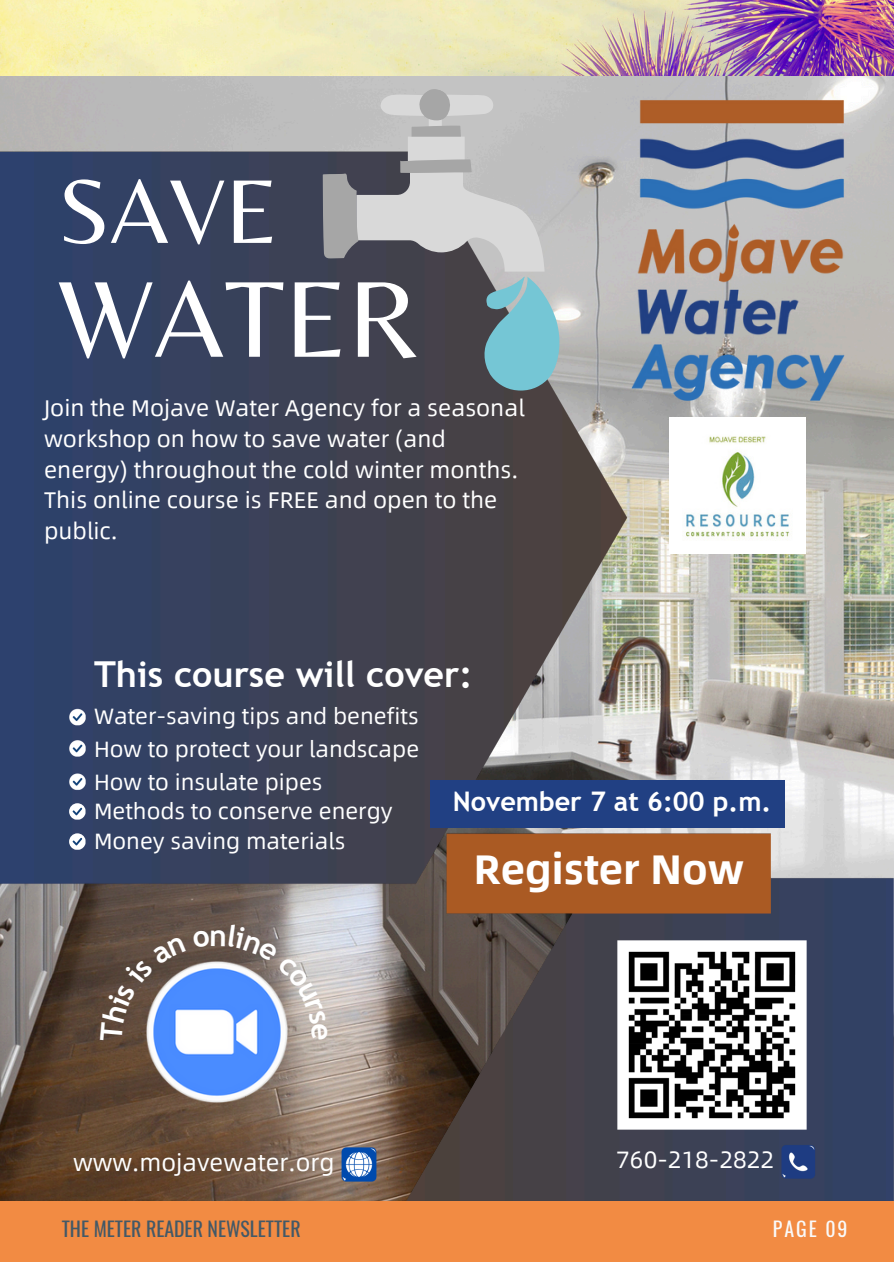
<style>
.page{position:relative;width:894px;height:1264px;background:#fff}
.page>*{position:absolute;margin:0;border:0;box-sizing:border-box;transform-origin:0 0}
.t1{font:112.35px "Belleza";color:#fff}
.t2{font:94.05px "Belleza";color:#fff}
.t3{font:700 41.55px "Alibaba Sans";color:#fff}
.t4{font:700 35.7px "Trebuchet MS";color:#fff}
.t5{font:700 27px "Trebuchet MS";color:#fff}
.t6{font:23.85px "Alibaba Sans";color:#fff}
.t7{font:22.8px/30.6px "Alibaba Sans";color:#fff}
.t8{font:22.2px/32.8px "Alibaba Sans";color:#fff;text-align:justify}
.t9{font:19.8px "Oswald";color:#435967}
.t10{font:19.8px "Oswald";letter-spacing:.1em;color:#fafafa}
</style>
<div class="page">
<img style="left:0;top:75px;width:893px;height:69px">
<img style="left:0;top:144px;width:893px;height:1056px">
<img style="left:627px;top:96px;width:220px;height:309px">
<img style="left:147px;top:961px;width:140px;height:141px">
<svg style="left:69px;top:803px;width:16px;height:16px"></svg>
<svg style="left:69px;top:833px;width:16px;height:16px"></svg>
<img style="left:669px;top:417px;width:136px;height:136px">
<svg style="left:322px;top:89px;width:222px;height:182px;background:#afafb1"></svg>
<svg style="left:484px;top:277px;width:75px;height:113px;background:#7bb4bf"></svg>
<div style="left:430px;top:780px;width:354px;height:48px;background:#214083"></div>
<img style="left:610px;top:933px;width:202px;height:203px">
<div style="left:0;top:1200px;width:893px;height:61px;background:#f28b43"></div>
<img style="left:0;top:0;width:893px;height:75px">
<svg style="left:100px;top:936px;width:86px;height:105px;background:#6a646a"></svg>
<svg style="left:192px;top:924px;width:136px;height:116px;background:#9aa4bc"></svg>
<h1 class="t2" style="left:58px;top:156px;width:222px">SAVE</h1>
<h1 class="t1" style="left:58px;top:252px;width:363px">WATER</h1>
<h4 class="t7" style="left:44px;top:391px;width:482px">Join the Mojave Water Agency for a seasonal workshop on how to save water (and energy) throughout the cold winter months.<br>This online course is FREE and open to the public.</h4>
<h4 class="t4" style="left:94px;top:653px;width:380px">This course will cover:</h4>
<h4 class="t8" style="left:94px;top:698px;width:326px">Water-saving tips and benefits How to protect your landscape How to insulate pipes</h4>
<h4 class="t8" style="left:94px;top:795px;width:300px;line-height:29.5px">Methods to conserve energy<br>Money saving materials</h4>
<h3 class="t5" style="left:452px;top:786px;width:320px">November 7 at 6:00 p.m.</h3>
<h2 class="t3" style="left:473px;top:834px;width:272px">Register Now</h2>
<h4 class="t6" style="left:73px;top:1142px;width:263px">www.mojavewater.org</h4>
<h4 class="t6" style="left:616px;top:1139px;width:159px">760-218-2822</h4>
<p class="t9" style="left:62px;top:1212px;width:240px">THE METER READER NEWSLETTER</p>
<p class="t10" style="left:772px;top:1212px;width:76px">PAGE 09</p>
</div>
